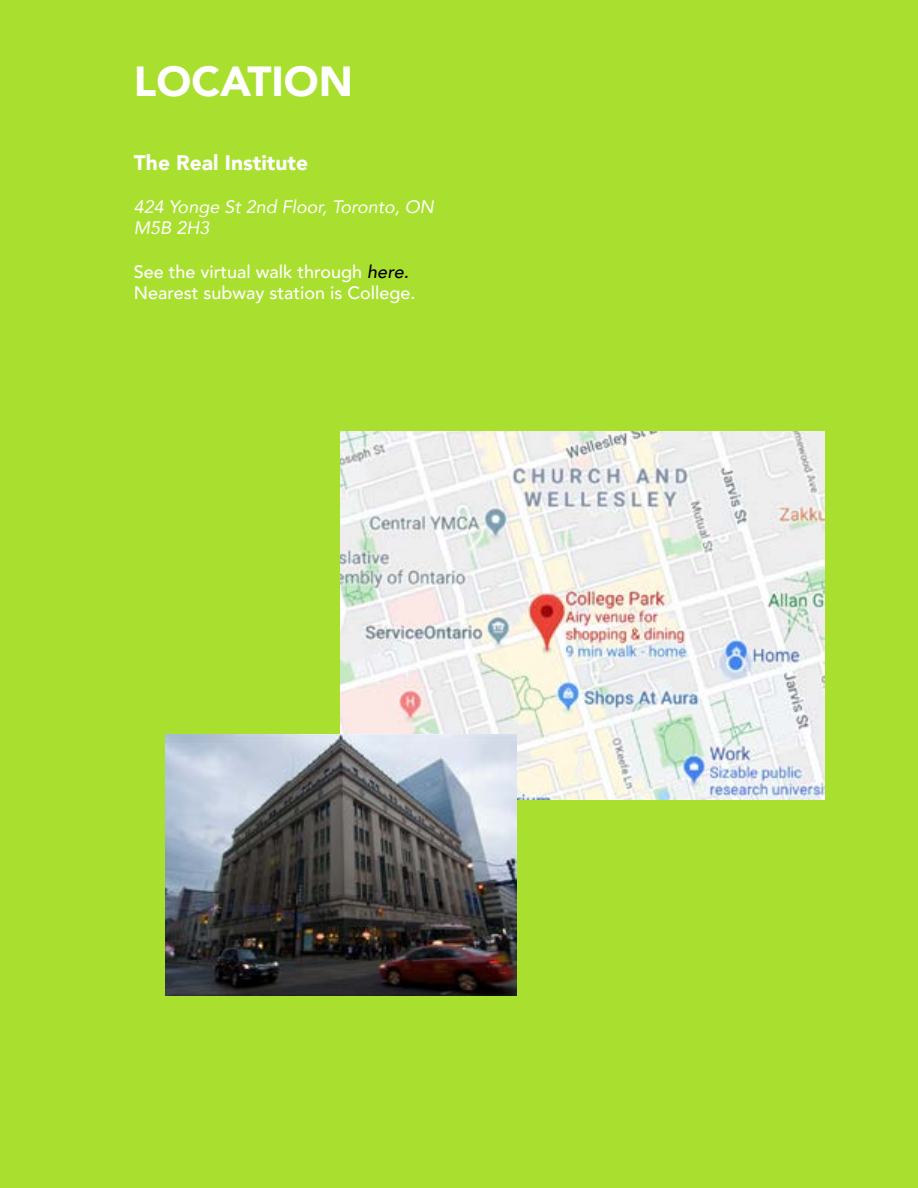
<style>
.page{position:relative;width:918px;height:1188px;background:#a9e02f}
.page>*{position:absolute;margin:0;border:0;box-sizing:border-box;transform-origin:0 0}
.t1{font:900 42px "Avenir";color:#fff}
.t2{font:900 21px "Avenir";color:#fff}
.t3{font:500 18px/21.6px "Avenir";color:#fff}
.t4{font:italic 18px/21.6px "Avenir";color:#fff}
.s1{font-style:italic;color:#000}
</style>
<div class="page">
<img style="left:340px;top:432px;width:484px;height:367px">
<img style="left:165px;top:734px;width:351px;height:261px">
<h1 class="t1" style="left:134px;top:45px;width:221px">LOCATION</h1>
<p class="t2" style="left:134px;top:144px;width:176px">The Real Institute</p>
<p class="t4" style="left:134px;top:196px;width:301px">424 Yonge St 2nd Floor, Toronto, ON<br>M5B 2H3</p>
<p class="t3" style="left:134px;top:259px;width:283px">See the virtual walk through <span class="s1">here.<br></span>Nearest subway station is College.</p>
</div>
